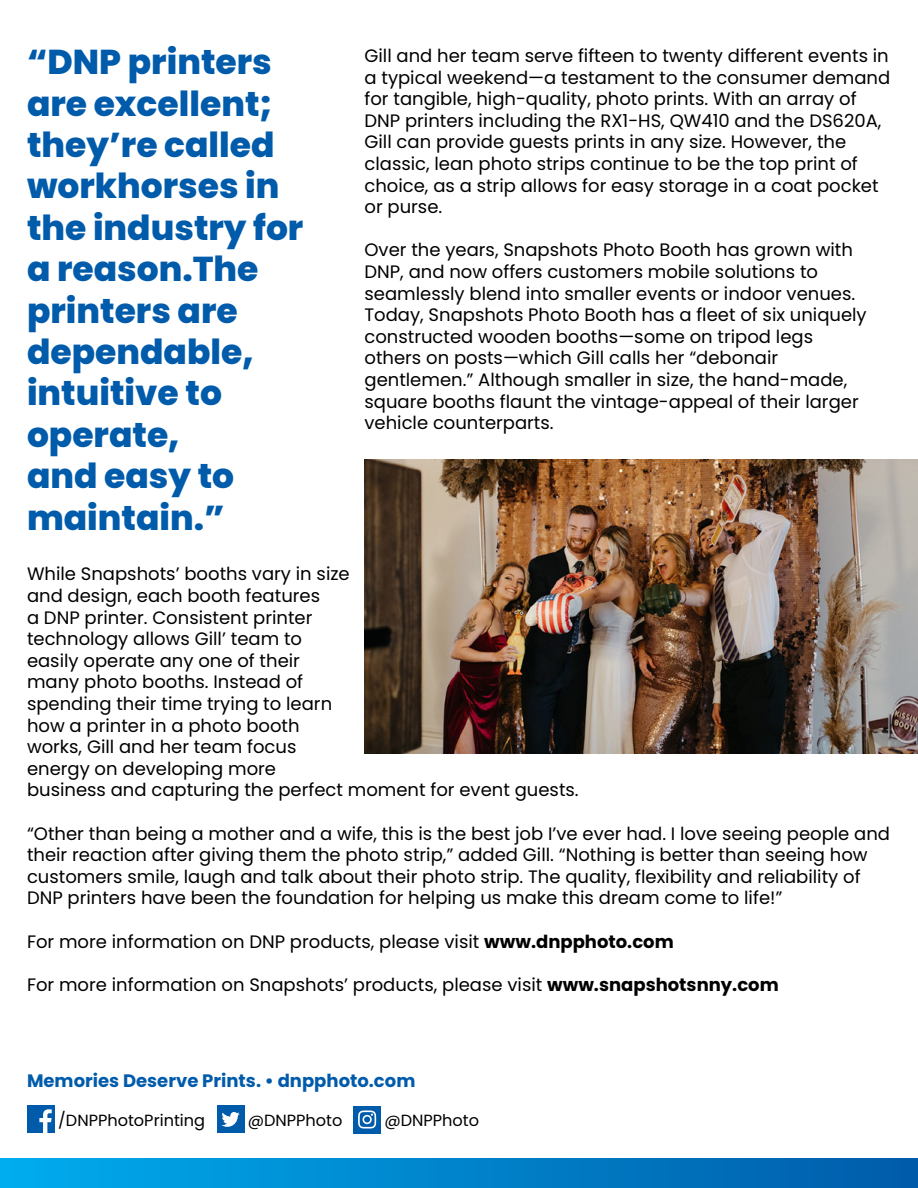
<style>
.page{position:relative;width:918px;height:1188px;background:#fff}
.page>*{position:absolute;margin:0;border:0;box-sizing:border-box;transform-origin:0 0}
.t1{font:800 34.5px/41.4px "Poppins";color:#005baa}
.t2{font:18px/21.6px "Poppins";color:#000}
.t3{font:700 18px "Poppins";color:#005baa}
.t4{font:16.2px "Poppins";color:#000}
.s1{font-weight:700}
</style>
<div class="page">
<img style="left:365px;top:459px;width:553px;height:295px">
<div style="left:27px;top:1106px;width:28px;height:27px;background:#005baa"></div>
<svg style="left:39px;top:1109px;width:13px;height:24px"></svg>
<div style="left:217px;top:1106px;width:27px;height:27px;background:#005baa"></div>
<svg style="left:221px;top:1112px;width:19px;height:15px"></svg>
<div style="left:353px;top:1106px;width:28px;height:27px;background:#005baa"></div>
<svg style="left:358px;top:1110px;width:18px;height:19px"></svg>
<div style="left:0;top:1158px;width:918px;height:30px;background:linear-gradient(to right,#00aded,#005ba9)"></div>
<h1 class="t1" style="left:27px;top:42px;width:278px">“DNP printers are excellent; they’re called workhorses in the industry for a reason.The printers are dependable, intuitive to operate,<br>and easy to maintain.”</h1>
<p class="t2" style="left:27px;top:563px;width:553px">While Snapshots’ booths vary in size<br>and design, each booth features<br>a DNP printer. Consistent printer<br>technology allows Gill’ team to<br>easily operate any one of their<br>many photo booths. Instead of<br>spending their time trying to learn<br>how a printer in a photo booth<br>works, Gill and her team focus<br>energy on developing more<br>business and capturing the perfect moment for event guests.</p>
<p class="t2" style="left:27px;top:823px;width:865px">“Other than being a mother and a wife, this is the best job I’ve ever had. I love seeing people and their reaction after giving them the photo strip,” added Gill. “Nothing is better than seeing how customers smile, laugh and talk about their photo strip. The quality, flexibility and reliability of DNP printers have been the foundation for helping us make this dream come to life!”</p>
<p class="t2" style="left:27px;top:931px;width:648px">For more information on DNP products, please visit <span class="s1">www.dnpphoto.com</span></p>
<p class="t2" style="left:27px;top:974px;width:753px">For more information on Snapshots’ products, please visit <span class="s1">www.snapshotsnny.com</span></p>
<p class="t2" style="left:364px;top:45px;width:527px">Gill and her team serve fifteen to twenty different events in a typical weekend—a testament to the consumer demand for tangible, high-quality, photo prints. With an array of DNP printers including the RX1-HS, QW410 and the DS620A, Gill can provide guests prints in any size. However, the classic, lean photo strips continue to be the top print of choice, as a strip allows for easy storage in a coat pocket or purse.</p>
<p class="t2" style="left:364px;top:239px;width:504px">Over the years, Snapshots Photo Booth has grown with DNP, and now offers customers mobile solutions to seamlessly blend into smaller events or indoor venues.<br>Today, Snapshots Photo Booth has a fleet of six uniquely constructed wooden booths—some on tripod legs others on posts—which Gill calls her “debonair gentlemen.” Although smaller in size, the hand-made, square booths flaunt the vintage-appeal of their larger vehicle counterparts.</p>
<p class="t3" style="left:27px;top:1070px;width:390px">Memories Deserve Prints. • dnpphoto.com</p>
<p class="t4" style="left:58px;top:1111px;width:148px">/DNPPhotoPrinting</p>
<p class="t4" style="left:248px;top:1111px;width:96px">@DNPPhoto</p>
<p class="t4" style="left:384px;top:1111px;width:96px">@DNPPhoto</p>
</div>
